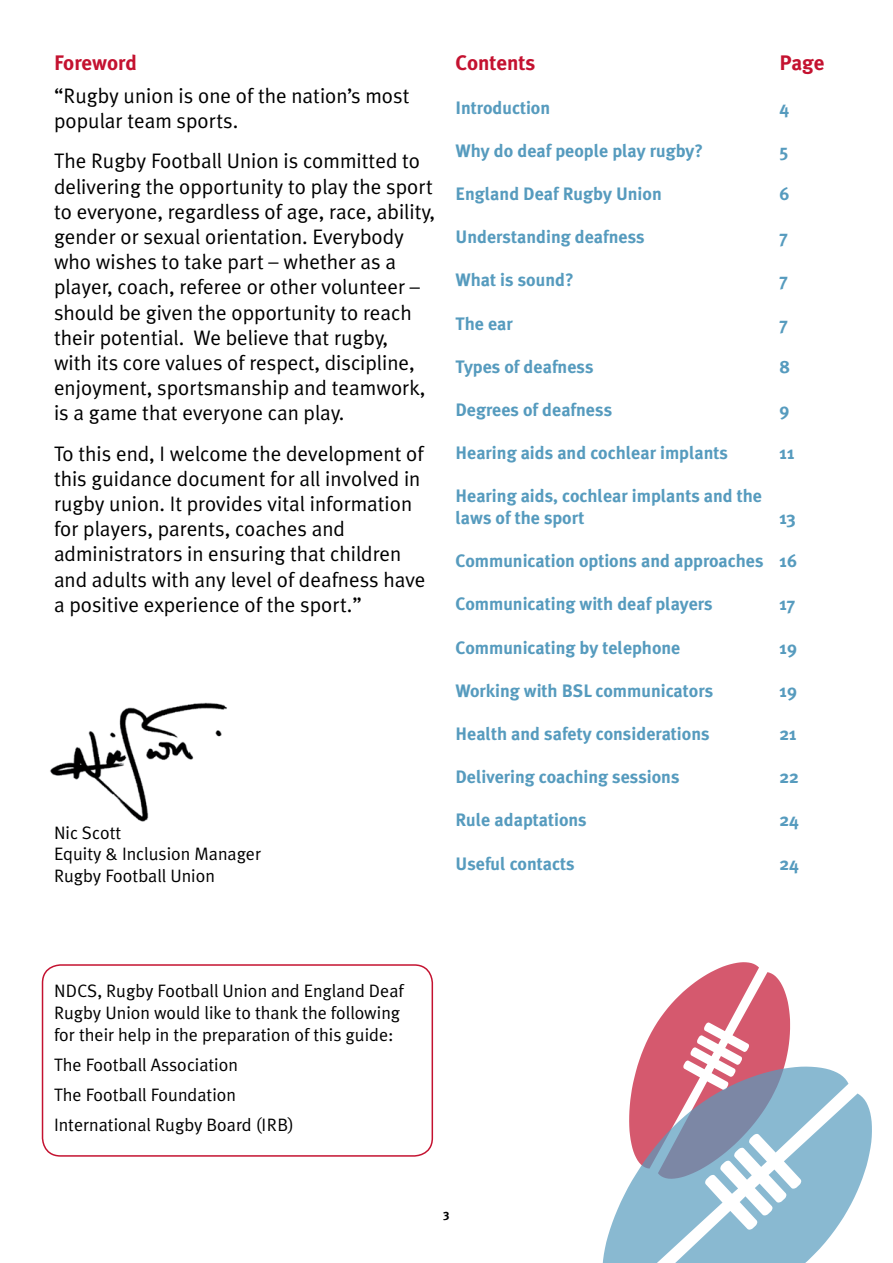
<style>
.page{position:relative;width:893px;height:1263px;background:#fff}
.page>*{position:absolute;margin:0;border:0;box-sizing:border-box;transform-origin:0 0}
.t1{font:21px/25.2px "Meta Plus Normal";color:#000}
.t2{font:700 21px "Meta Plus";color:#c41230}
.t3{font:700 18px/21.6px "Meta Plus";color:#569bbe}
.t4{font:18px/21.6px "Meta Plus Normal";color:#000}
.t5{font:700 12px "Meta Plus";color:#000}
</style>
<div class="page">
<div style="left:42px;top:964px;width:391px;height:193px;border:2px solid #c41230;border-radius:18px"></div>
<svg style="left:602px;top:1194px;width:23px;height:69px;fill:#89b9d1"></svg>
<svg style="left:625px;top:962px;width:247px;height:301px"></svg>
<img style="left:50px;top:702px;width:177px;height:119px">
<p class="t2" style="left:54px;top:51px;width:85px">Foreword</p>
<p class="t1" style="left:54px;top:83px;width:357px">“Rugby union is one of the nation’s most popular team sports.</p>
<p class="t1" style="left:54px;top:148px;width:383px">The Rugby Football Union is committed to delivering the opportunity to play the sport to everyone, regardless of age, race, ability, gender or sexual orientation. Everybody who wishes to take part – whether as a player, coach, referee or other volunteer – should be given the opportunity to reach their potential. We believe that rugby,<br>with its core values of respect, discipline, enjoyment, sportsmanship and teamwork, is a game that everyone can play.</p>
<p class="t1" style="left:54px;top:440px;width:373px">To this end, I welcome the development of this guidance document for all involved in rugby union. It provides vital information for players, parents, coaches and administrators in ensuring that children and adults with any level of deafness have a positive experience of the sport.”</p>
<p class="t4" style="left:54px;top:821px;width:209px">Nic Scott<br>Equity &amp; Inclusion Manager<br>Rugby Football Union</p>
<p class="t2" style="left:455px;top:51px;width:81px">Contents</p>
<p class="t2" style="left:779px;top:51px;width:47px">Page</p>
<p class="t3" style="left:455px;top:96px;width:96px">Introduction</p>
<p class="t3" style="left:779px;top:96px;width:11px">4</p>
<p class="t3" style="left:455px;top:140px;width:249px">Why do deaf people play rugby?</p>
<p class="t3" style="left:779px;top:140px;width:10px">5</p>
<p class="t3" style="left:455px;top:183px;width:208px">England Deaf Rugby Union</p>
<p class="t3" style="left:779px;top:183px;width:12px">6</p>
<p class="t3" style="left:455px;top:226px;width:191px">Understanding deafness</p>
<p class="t3" style="left:779px;top:226px;width:10px">7</p>
<p class="t3" style="left:455px;top:269px;width:120px">What is sound?</p>
<p class="t3" style="left:779px;top:269px;width:10px">7</p>
<p class="t3" style="left:455px;top:312px;width:59px">The ear</p>
<p class="t3" style="left:779px;top:312px;width:10px">7</p>
<p class="t3" style="left:455px;top:356px;width:140px">Types of deafness</p>
<p class="t3" style="left:779px;top:356px;width:12px">8</p>
<p class="t3" style="left:455px;top:399px;width:158px">Degrees of deafness</p>
<p class="t3" style="left:779px;top:399px;width:12px">9</p>
<p class="t3" style="left:455px;top:442px;width:274px">Hearing aids and cochlear implants</p>
<p class="t3" style="left:779px;top:442px;width:16px">11</p>
<p class="t3" style="left:455px;top:485px;width:308px">Hearing aids, cochlear implants and the laws of the sport</p>
<p class="t3" style="left:779px;top:507px;width:18px">13</p>
<p class="t3" style="left:455px;top:550px;width:343px">Communication options and approaches 16</p>
<p class="t3" style="left:455px;top:593px;width:259px">Communicating with deaf players</p>
<p class="t3" style="left:779px;top:593px;width:17px">17</p>
<p class="t3" style="left:455px;top:636px;width:226px">Communicating by telephone</p>
<p class="t3" style="left:779px;top:636px;width:19px">19</p>
<p class="t3" style="left:455px;top:680px;width:259px">Working with BSL communicators</p>
<p class="t3" style="left:779px;top:680px;width:19px">19</p>
<p class="t3" style="left:455px;top:723px;width:256px">Health and safety considerations</p>
<p class="t3" style="left:779px;top:723px;width:19px">21</p>
<p class="t3" style="left:455px;top:766px;width:226px">Delivering coaching sessions</p>
<p class="t3" style="left:779px;top:766px;width:21px">22</p>
<p class="t3" style="left:455px;top:809px;width:133px">Rule adaptations</p>
<p class="t3" style="left:779px;top:809px;width:21px">24</p>
<p class="t3" style="left:455px;top:852px;width:121px">Useful contacts</p>
<p class="t3" style="left:779px;top:852px;width:21px">24</p>
<p class="t4" style="left:54px;top:980px;width:351px">NDCS, Rugby Football Union and England Deaf<br>Rugby Union would like to thank the following for their help in the preparation of this guide:</p>
<p class="t4" style="left:54px;top:1049px;width:241px;line-height:30px">The Football Association<br>The Football Foundation<br>International Rugby Board (IRB)</p>
<p class="t5" style="left:443px;top:1207px;width:8px">3</p>
</div>
